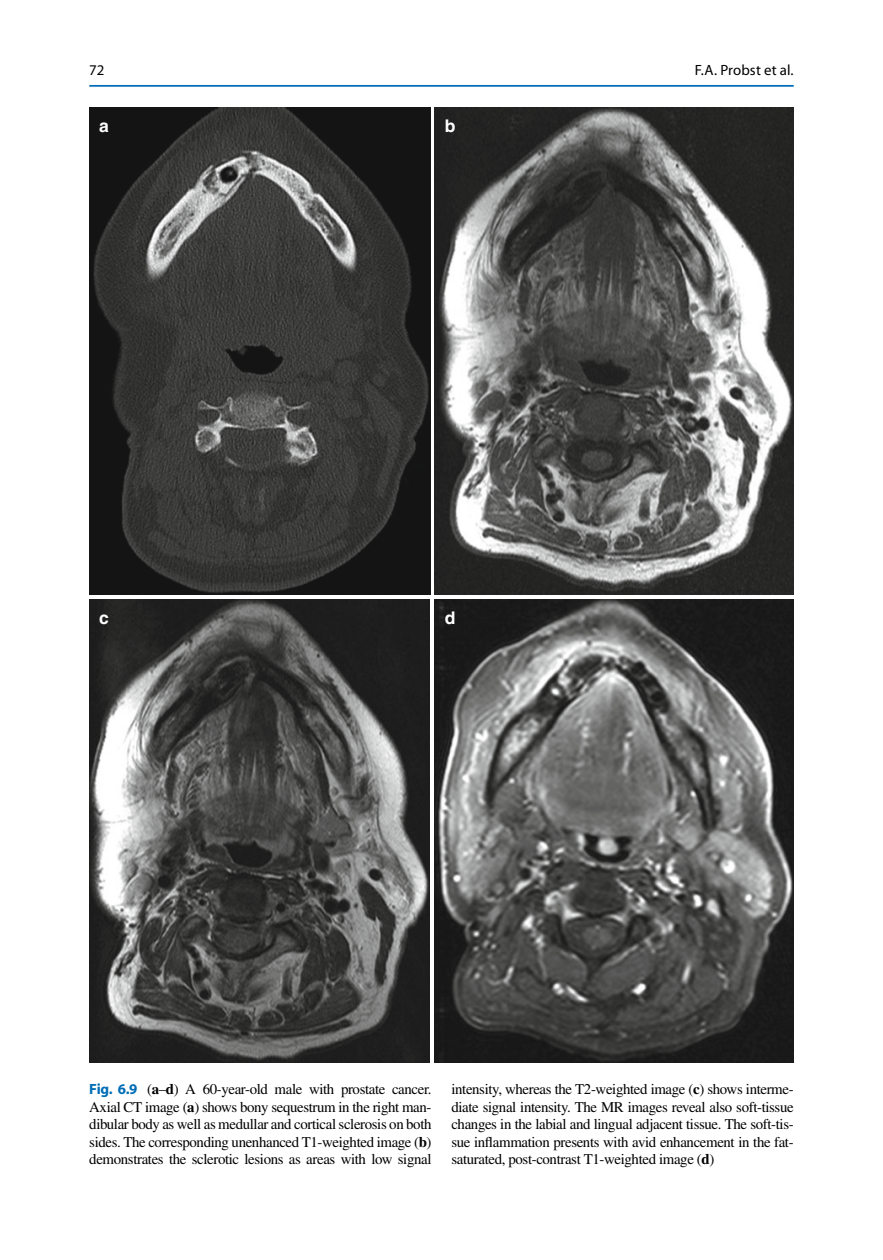
<style>
.page{position:relative;width:883px;height:1260px;background:#fff}
.page>*{position:absolute;margin:0;border:0;box-sizing:border-box;transform-origin:0 0}
.t1{font:700 17.5px "Trdmxq Helvetica";color:#fff}
.t2{font:14.88px/17.5px "Ffjkbc Times";letter-spacing:-.025em;color:#000;text-align:justify}
.t3{font:14.88px "Wmlgqb Myriad";color:#000}
.s1{font-family:"Qrrpvv Myriad";font-weight:700;color:#006db6}
.s2{font-family:"Nhyvsv Times";font-weight:700}
</style>
<div class="page">
<img style="left:89px;top:107px;width:341px;height:487px">
<img style="left:435px;top:107px;width:359px;height:487px">
<img style="left:89px;top:599px;width:341px;height:464px">
<img style="left:435px;top:599px;width:359px;height:464px">
<hr style="left:89px;top:85px;width:705px;height:2px;background:#006db6">
<p class="t3" style="left:89px;top:64px;width:17px">72</p>
<p class="t1" style="left:99px;top:116px;width:11px">a</p>
<p class="t1" style="left:445px;top:116px;width:12px">b</p>
<p class="t1" style="left:99px;top:608px;width:11px">c</p>
<p class="t1" style="left:445px;top:608px;width:12px">d</p>
<p class="t3" style="left:695px;top:64px;width:100px">F.A. Probst et al.</p>
<p class="t2" style="left:89px;top:1082px;width:344px"><span class="s1">Fig. 6.9</span> ( <span class="s2">a</span> – <span class="s2">d</span> ) A 60-year-old male with prostate cancer.<br>Axial CT image ( <span class="s2">a</span> ) shows bony sequestrum in the right man&shy;dibular body as well as medullar and cortical sclerosis on both sides. The corresponding unenhanced T1-weighted image ( <span class="s2">b</span> ) demonstrates the sclerotic lesions as areas with low signal</p>
<p class="t2" style="left:451px;top:1082px;width:344px">intensity, whereas the T2-weighted image ( <span class="s2">c</span> ) shows interme&shy;diate signal intensity. The MR images reveal also soft-tissue changes in the labial and lingual adjacent tissue. The soft-tis&shy;sue inflammation presents with avid enhancement in the fat&shy;saturated, post-contrast T1-weighted image ( <span class="s2">d</span> )</p>
</div>
